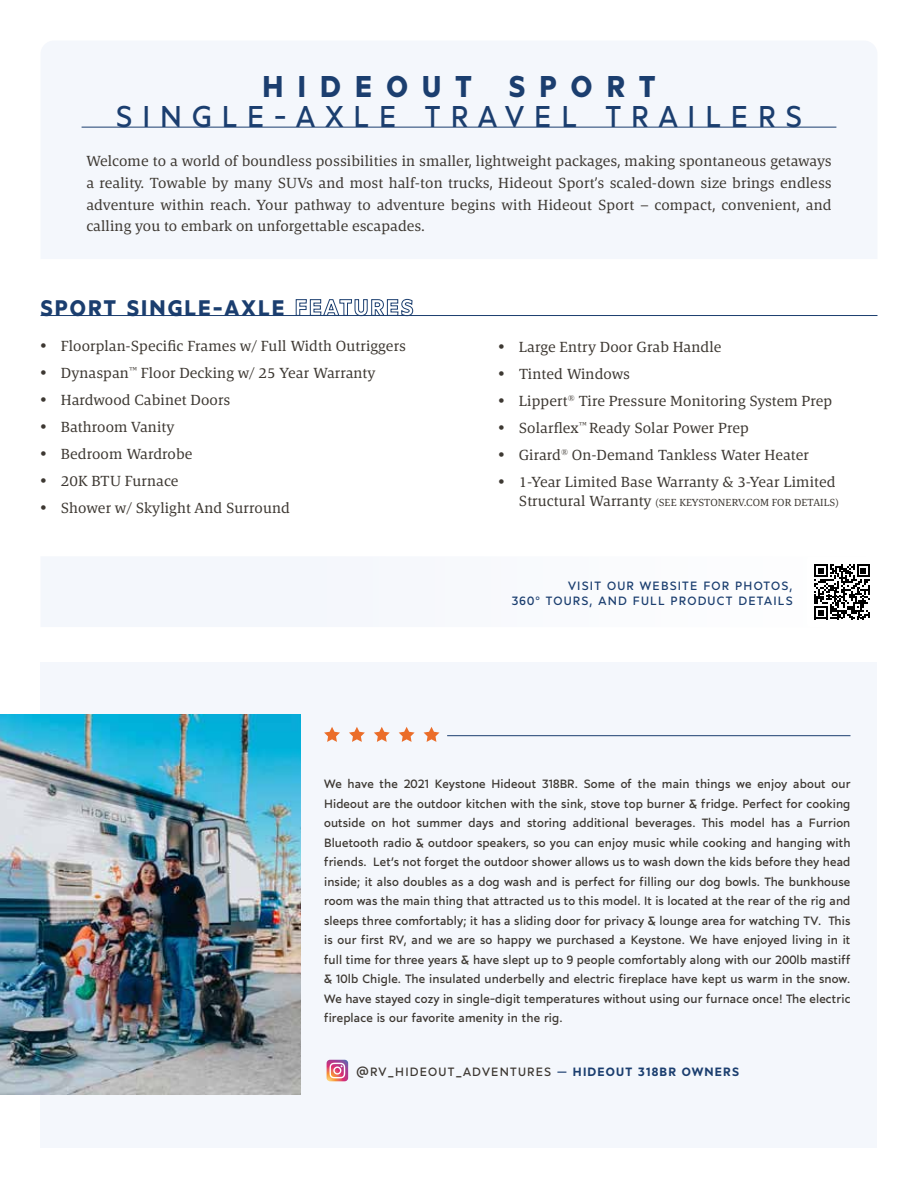
<style>
.page{position:relative;width:918px;height:1188px;background:#fff}
.page>*{position:absolute;margin:0;border:0;box-sizing:border-box;transform-origin:0 0}
.t1{font:30px "Marcher";letter-spacing:.35em;color:#1b3e6f;scale:.95 1}
.t2{font:700 30px "Marcher";letter-spacing:.5em;color:#1b3e6f;scale:.95 1}
.t3{font:700 22.5px "Marcher";letter-spacing:.1em;color:#1b3e6f;scale:.95 1}
.t4{font:15px/21.8px "Askan";letter-spacing:.01em;color:#3d3832;text-align:justify}
.t5{font:12px/19.5px "Marcher";letter-spacing:.01em;color:#3d3832;text-align:justify}
.t6{font:12px/14.9px "Marcher";letter-spacing:.1em;color:#1b3e6f;text-align:right}
.t7{font:12px "Marcher";letter-spacing:.1em;color:#3d3832}
.t8{font:10.5px "Askan";letter-spacing:-.005em;color:#3d3832}
.s1{font-family:"Interstate Condensed"}
.s2{font-size:15px}
.s3{color:#1b3e6f}
.s4{font-weight:600;color:#1b3e6f}
</style>
<div class="page">
<hr style="left:40px;top:315px;width:838px;height:1px;background:#1b3e6f">
<div style="left:41px;top:41px;width:836px;height:218px;background:#f4f7fc"></div>
<hr style="left:82px;top:127px;width:754px;height:1px;background:#1b3e6f">
<div style="left:40px;top:662px;width:838px;height:486px;background:#eef2fa"></div>
<img style="left:0;top:715px;width:300px;height:380px">
<svg style="left:327px;top:1060px;width:21px;height:21px"></svg>
<svg style="left:424px;top:727px;width:15px;height:15px"></svg>
<svg style="left:399px;top:727px;width:16px;height:15px"></svg>
<svg style="left:374px;top:727px;width:16px;height:15px"></svg>
<svg style="left:349px;top:727px;width:16px;height:15px"></svg>
<svg style="left:324px;top:727px;width:16px;height:15px"></svg>
<hr style="left:447px;top:735px;width:403px;height:1px;background:#1b3e6f">
<div style="left:41px;top:557px;width:286px;height:70px;background:#f4f7fc"></div>
<svg style="left:814px;top:564px;width:56px;height:55px"></svg>
<h1 class="t2" style="left:263px;top:62px;width:415px">HIDEOUT SPORT</h1>
<h1 class="t1" style="left:116px;top:93px;width:724px">SINGLE-AXLE TRAVEL TRAILERS</h1>
<p class="t4" style="left:86px;top:150px;width:747px">Welcome to a world of boundless possibilities in smaller, lightweight packages, making spontaneous getaways a reality. Towable by many SUVs and most half-ton trucks, Hideout Sport’s scaled-down size brings endless adventure within reach. Your pathway to adventure begins with Hideout Sport – compact, convenient, and calling you to embark on unforgettable escapades.</p>
<h2 class="t3" style="left:41px;top:289px;width:394px">SPORT SINGLE-AXLE FEATURES</h2>
<p class="t4" style="left:40px;top:335px;width:367px"><span class="s1">•</span> Floorplan-Specific Frames w/ Full Width Outriggers</p>
<p class="t4" style="left:40px;top:362px;width:336px"><span class="s1">•</span> Dynaspan<sup>™</sup> Floor Decking w/ 25 Year Warranty</p>
<p class="t4" style="left:40px;top:389px;width:191px"><span class="s1">•</span> Hardwood Cabinet Doors</p>
<p class="t4" style="left:40px;top:416px;width:135px"><span class="s1">•</span> Bathroom Vanity</p>
<p class="t4" style="left:40px;top:443px;width:154px"><span class="s1">•</span> Bedroom Wardrobe</p>
<p class="t4" style="left:40px;top:470px;width:140px"><span class="s1">•</span> 20K BTU Furnace</p>
<p class="t4" style="left:40px;top:497px;width:251px"><span class="s1">•</span> Shower w/ Skylight And Surround</p>
<p class="t4" style="left:499px;top:336px;width:224px"><span class="s1">•</span> Large Entry Door Grab Handle</p>
<p class="t4" style="left:499px;top:363px;width:133px"><span class="s1">•</span> Tinted Windows</p>
<p class="t4" style="left:499px;top:390px;width:335px"><span class="s1">•</span> Lippert<sup>®</sup> Tire Pressure Monitoring System Prep</p>
<p class="t4" style="left:499px;top:417px;width:252px"><span class="s1">•</span> Solarflex<sup>™</sup> Ready Solar Power Prep</p>
<p class="t4" style="left:499px;top:444px;width:312px"><span class="s1">•</span> Girard<sup>®</sup> On-Demand Tankless Water Heater</p>
<p class="t4" style="left:499px;top:471px;width:338px"><span class="s1">•</span> 1-Year Limited Base Warranty &amp; 3-Year Limited</p>
<p class="t8" style="left:519px;top:496px;width:322px"><span class="s2">Structural Warranty</span> (SEE KEYSTONERV.COM FOR DETAILS)</p>
<p class="t6" style="left:512px;top:577px;width:282px">VISIT OUR WEBSITE FOR PHOTOS,<br>360° TOURS, AND FULL PRODUCT DETAILS</p>
<p class="t5" style="left:324px;top:773px;width:528px">We have the 2021 Keystone Hideout 318BR. Some of the main things we enjoy about our Hideout are the outdoor kitchen with the sink, stove top burner &amp; fridge. Perfect for cooking outside on hot summer days and storing additional beverages. This model has a Furrion Bluetooth radio &amp; outdoor speakers, so you can enjoy music while cooking and hanging with friends. Let’s not forget the outdoor shower allows us to wash down the kids before they head inside; it also doubles as a dog wash and is perfect for filling our dog bowls. The bunkhouse room was the main thing that attracted us to this model. It is located at the rear of the rig and sleeps three comfortably; it has a sliding door for privacy &amp; lounge area for watching TV. This is our first RV, and we are so happy we purchased a Keystone. We have enjoyed living in it full time for three years &amp; have slept up to 9 people comfortably along with our 200lb mastiff &amp; 10lb Chigle. The insulated underbelly and electric fireplace have kept us warm in the snow.<br>We have stayed cozy in single-digit temperatures without using our furnace once! The electric fireplace is our favorite amenity in the rig.</p>
<p class="t7" style="left:357px;top:1063px;width:384px">@RV_HIDEOUT_ADVENTURES <span class="s3">—</span> <span class="s4">HIDEOUT 318BR OWNERS</span></p>
</div>
